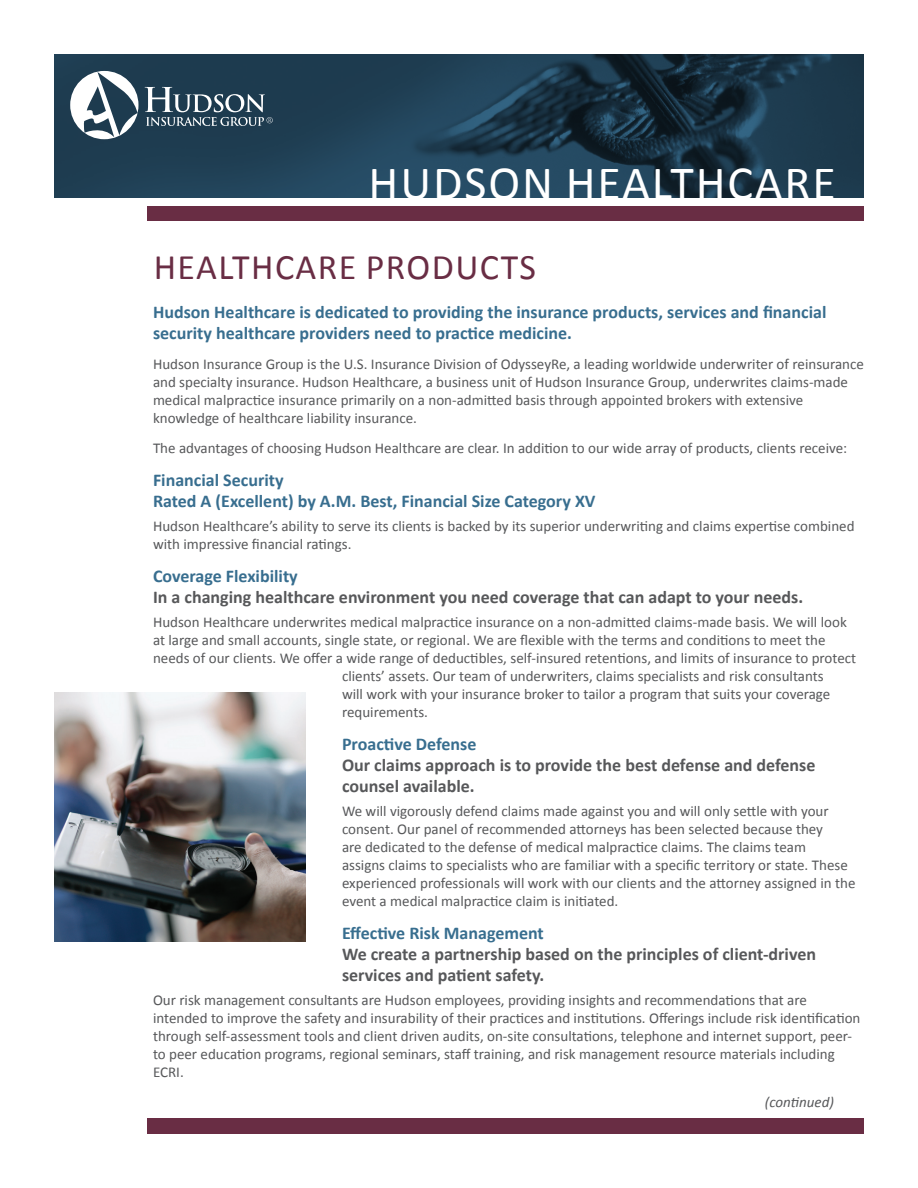
<style>
.page{position:relative;width:918px;height:1188px;background:#fff}
.page>*{position:absolute;margin:0;border:0;box-sizing:border-box;transform-origin:0 0}
.t1{font:48px "Calibri";letter-spacing:.04em;color:#fff}
.t2{font:36px "Calibri";letter-spacing:.04em;color:#692d44}
.t3{font:700 18px/21px "Calibri";color:#386e8f}
.t4{font:700 18px/21px "Calibri";color:#57585a}
.t5{font:15px/18px "Calibri";color:#57585a}
.t6{font:italic 15px "Calibri";color:#57585a}
</style>
<div class="page">
<div style="left:148px;top:1118px;width:716px;height:16px;background:#692d44"></div>
<svg style="left:54px;top:54px;width:810px;height:144px;background:#1d3b4f"></svg>
<svg style="left:70px;top:71px;width:68px;height:68px"></svg>
<svg style="left:145px;top:87px;width:128px;height:39px;background:#4f6675"></svg>
<div style="left:148px;top:206px;width:716px;height:15px;background:#692d44"></div>
<img style="left:54px;top:692px;width:252px;height:249px">
<h1 class="t1" style="left:369px;top:152px;width:469px">HUDSON HEALTHCARE</h1>
<h2 class="t2" style="left:154px;top:244px;width:384px">HEALTHCARE PRODUCTS</h2>
<p class="t3" style="left:153px;top:302px;width:675px">Hudson Healthcare is dedicated to providing the insurance products, services and financial security healthcare providers need to practice medicine.</p>
<p class="t5" style="left:153px;top:355px;width:712px">Hudson Insurance Group is the U.S. Insurance Division of OdysseyRe, a leading worldwide underwriter of reinsurance and specialty insurance. Hudson Healthcare, a business unit of Hudson Insurance Group, underwrites claims-made medical malpractice insurance primarily on a non-admitted basis through appointed brokers with extensive knowledge of healthcare liability insurance.</p>
<p class="t5" style="left:153px;top:439px;width:696px">The advantages of choosing Hudson Healthcare are clear. In addition to our wide array of products, clients receive:</p>
<p class="t3" style="left:153px;top:470px;width:444px">Financial Security<br>Rated A (Excellent) by A.M. Best, Financial Size Category XV</p>
<p class="t5" style="left:153px;top:517px;width:703px">Hudson Healthcare’s ability to serve its clients is backed by its superior underwriting and claims expertise combined with impressive financial ratings.</p>
<p class="t3" style="left:153px;top:566px;width:146px">Coverage Flexibility</p>
<p class="t4" style="left:153px;top:587px;width:652px">In a changing healthcare environment you need coverage that can adapt to your needs.</p>
<p class="t5" style="left:153px;top:613px;width:695px">Hudson Healthcare underwrites medical malpractice insurance on a non-admitted claims-made basis. We will look</p>
<p class="t5" style="left:153px;top:631px;width:674px">at large and small accounts, single state, or regional. We are flexible with the terms and conditions to meet the</p>
<p class="t5" style="left:153px;top:649px;width:705px">needs of our clients. We offer a wide range of deductibles, self-insured retentions, and limits of insurance to protect</p>
<p class="t5" style="left:342px;top:667px;width:483px">clients’ assets. Our team of underwriters, claims specialists and risk consultants</p>
<p class="t5" style="left:342px;top:685px;width:490px">will work with your insurance broker to tailor a program that suits your coverage</p>
<p class="t5" style="left:342px;top:703px;width:88px">requirements.</p>
<p class="t3" style="left:342px;top:734px;width:136px">Proactive Defense</p>
<p class="t4" style="left:342px;top:755px;width:475px">Our claims approach is to provide the best defense and defense counsel available.</p>
<p class="t5" style="left:342px;top:802px;width:515px">We will vigorously defend claims made against you and will only settle with your consent. Our panel of recommended attorneys has been selected because they<br>are dedicated to the defense of medical malpractice claims. The claims team<br>assigns claims to specialists who are familiar with a specific territory or state. These experienced professionals will work with our clients and the attorney assigned in the event a medical malpractice claim is initiated.</p>
<p class="t3" style="left:342px;top:923px;width:203px">Effective Risk Management</p>
<p class="t4" style="left:342px;top:944px;width:476px">We create a partnership based on the principles of client-driven services and patient safety.</p>
<p class="t5" style="left:153px;top:991px;width:709px">Our risk management consultants are Hudson employees, providing insights and recommendations that are intended to improve the safety and insurability of their practices and institutions. Offerings include risk identification through self-assessment tools and client driven audits, on-site consultations, telephone and internet support, peer&shy;to peer education programs, regional seminars, staff training, and risk management resource materials including ECRI.</p>
<p class="t6" style="left:765px;top:1092px;width:71px">(continued)</p>
</div>
